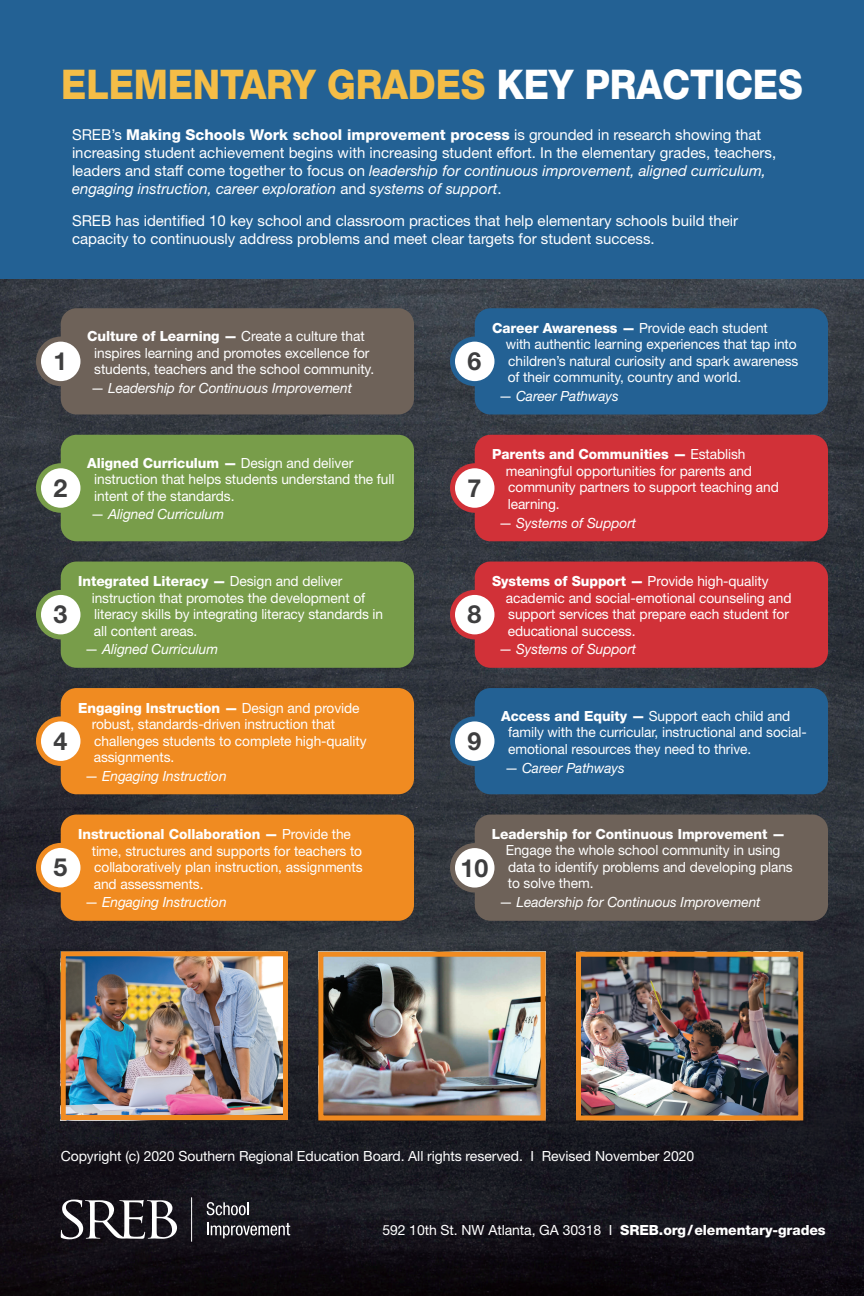
<style>
.page{position:relative;width:864px;height:1296px;background:#fff}
.page>*{position:absolute;margin:0;border:0;box-sizing:border-box;transform-origin:0 0}
.t1{font:800 41px "Helvetica Neue";letter-spacing:-.005em;color:#f4bd47;scale:.9 1}
.t2{font:700 25px "Helvetica Neue";color:#3e3e3f}
.t3{font:15px/18px "Helvetica Neue";color:#fff}
.t4{font:14px/16.5px "Helvetica Neue";letter-spacing:-.005em;color:#fff}
.t5{font:italic 14px "Helvetica Neue";letter-spacing:-.005em;color:#fff}
.t6{font:800 14px "Helvetica Neue";letter-spacing:-.005em;color:#fff}
.s1{color:#fff}
.s2{font-weight:800}
.s3{font-style:italic}
.s4{font-style:normal}
</style>
<div class="page">
<img style="left:0;top:279px;width:864px;height:1017px">
<div style="left:0;top:0;width:864px;height:279px;background:#236194"></div>
<div style="left:61px;top:308px;width:353px;height:107px;background:#6e6259;border-radius:16px"></div>
<div style="left:38px;top:339px;width:45px;height:45px;background:#fff;border-radius:50%"></div>
<div style="left:36px;top:337px;width:50px;height:49px;border:5px solid #6e6259;border-radius:50%"></div>
<div style="left:475px;top:308px;width:353px;height:107px;background:#236194;border-radius:16px"></div>
<div style="left:452px;top:339px;width:45px;height:45px;background:#fff;border-radius:50%"></div>
<div style="left:450px;top:337px;width:50px;height:49px;border:5px solid #236194;border-radius:50%"></div>
<div style="left:61px;top:435px;width:353px;height:106px;background:#789d4a;border-radius:16px"></div>
<div style="left:38px;top:466px;width:45px;height:44px;background:#fff;border-radius:50%"></div>
<div style="left:36px;top:463px;width:50px;height:50px;border:5px solid #789d4a;border-radius:50%"></div>
<div style="left:475px;top:435px;width:353px;height:106px;background:#d13138;border-radius:16px"></div>
<div style="left:452px;top:466px;width:45px;height:44px;background:#fff;border-radius:50%"></div>
<div style="left:450px;top:463px;width:50px;height:50px;border:5px solid #d13138;border-radius:50%"></div>
<div style="left:61px;top:562px;width:353px;height:106px;background:#789d4a;border-radius:16px"></div>
<div style="left:38px;top:592px;width:45px;height:45px;background:#fff;border-radius:50%"></div>
<div style="left:36px;top:590px;width:50px;height:49px;border:5px solid #789d4a;border-radius:50%"></div>
<div style="left:475px;top:562px;width:353px;height:106px;background:#d13138;border-radius:16px"></div>
<div style="left:452px;top:592px;width:45px;height:45px;background:#fff;border-radius:50%"></div>
<div style="left:450px;top:590px;width:50px;height:49px;border:5px solid #d13138;border-radius:50%"></div>
<div style="left:61px;top:688px;width:353px;height:106px;background:#f08b21;border-radius:16px"></div>
<div style="left:38px;top:719px;width:45px;height:44px;background:#fff;border-radius:50%"></div>
<div style="left:36px;top:716px;width:50px;height:50px;border:5px solid #f08b21;border-radius:50%"></div>
<div style="left:475px;top:688px;width:353px;height:106px;background:#236194;border-radius:16px"></div>
<div style="left:452px;top:719px;width:45px;height:44px;background:#fff;border-radius:50%"></div>
<div style="left:450px;top:716px;width:50px;height:50px;border:5px solid #236194;border-radius:50%"></div>
<div style="left:61px;top:815px;width:353px;height:106px;background:#f08b21;border-radius:16px"></div>
<div style="left:38px;top:845px;width:45px;height:45px;background:#fff;border-radius:50%"></div>
<div style="left:36px;top:843px;width:50px;height:49px;border:5px solid #f08b21;border-radius:50%"></div>
<div style="left:475px;top:815px;width:353px;height:106px;background:#6e6259;border-radius:16px"></div>
<div style="left:452px;top:846px;width:45px;height:44px;background:#fff;border-radius:50%"></div>
<div style="left:450px;top:843px;width:50px;height:50px;border:5px solid #6e6259;border-radius:50%"></div>
<img style="left:67px;top:957px;width:215px;height:157px">
<div style="left:61px;top:951px;width:227px;height:169px;border:5px solid #f08b21"></div>
<img style="left:582px;top:958px;width:215px;height:156px">
<div style="left:576px;top:952px;width:227px;height:168px;border:5px solid #f08b21"></div>
<img style="left:324px;top:958px;width:216px;height:156px">
<div style="left:318px;top:952px;width:228px;height:168px;border:5px solid #f08b21"></div>
<svg style="left:207px;top:1202px;width:42px;height:13px"></svg>
<svg style="left:207px;top:1223px;width:83px;height:15px"></svg>
<hr style="left:191px;top:1197px;width:1px;height:45px;background:#fff">
<svg style="left:61px;top:1200px;width:116px;height:39px"></svg>
<h1 class="t1" style="left:61px;top:60px;width:825px">ELEMENTARY GRADES <span class="s1">KEY PRACTICES</span></h1>
<p class="t3" style="left:72px;top:126px;width:706px">SREB’s <span class="s2">Making Schools Work school improvement process</span> is grounded in research showing that increasing student achievement begins with increasing student effort. In the elementary grades, teachers, leaders and staff come together to focus on <span class="s3">leadership for continuous improvement, aligned curriculum, engaging instruction, career exploration</span> and <span class="s3">systems of support</span>.</p>
<p class="t3" style="left:72px;top:211px;width:668px">SREB has identified 10 key school and classroom practices that help elementary schools build their capacity to continuously address problems and meet clear targets for student success.</p>
<h2 class="t2" style="left:54px;top:346px;width:15px">1</h2>
<p class="t4" style="left:94px;top:328px;width:281px;text-indent:-7px"><span class="s2">Culture of Learning —</span> Create a culture that inspires learning and promotes excellence for students, teachers and the school community.</p>
<p class="t5" style="left:91px;top:379px;width:263px"><span class="s4">—</span> Leadership for Continuous Improvement</p>
<h2 class="t2" style="left:468px;top:346px;width:15px">6</h2>
<p class="t4" style="left:506px;top:319px;width:294px;text-indent:-14px"><span class="s2">Career Awareness —</span> Provide each student<br>with authentic learning experiences that tap into children’s natural curiosity and spark awareness of their community, country and world.</p>
<p class="t5" style="left:499px;top:388px;width:121px"><span class="s4">—</span> Career Pathways</p>
<h2 class="t2" style="left:54px;top:472px;width:15px">2</h2>
<p class="t4" style="left:94px;top:454px;width:302px;text-indent:-7px"><span class="s2">Aligned Curriculum —</span> Design and deliver instruction that helps students understand the full intent of the standards.</p>
<p class="t5" style="left:91px;top:506px;width:135px"><span class="s4">—</span> Aligned Curriculum</p>
<h2 class="t2" style="left:468px;top:472px;width:15px">7</h2>
<p class="t4" style="left:506px;top:446px;width:275px;text-indent:-14px"><span class="s2">Parents and Communities —</span> Establish meaningful opportunities for parents and community partners to support teaching and learning.</p>
<p class="t5" style="left:499px;top:514px;width:139px"><span class="s4">—</span> Systems of Support</p>
<h2 class="t2" style="left:54px;top:599px;width:15px">3</h2>
<p class="t4" style="left:92px;top:573px;width:293px;text-indent:-14px"><span class="s2">Integrated Literacy —</span> Design and deliver instruction that promotes the development of literacy skills by integrating literacy standards in all content areas.</p>
<p class="t5" style="left:85px;top:641px;width:135px"><span class="s4">—</span> Aligned Curriculum</p>
<h2 class="t2" style="left:468px;top:599px;width:15px">8</h2>
<p class="t4" style="left:506px;top:573px;width:287px;text-indent:-14px"><span class="s2">Systems of Support —</span> Provide high-quality academic and social-emotional counseling and support services that prepare each student for educational success.</p>
<p class="t5" style="left:499px;top:641px;width:139px"><span class="s4">—</span> Systems of Support</p>
<h2 class="t2" style="left:54px;top:726px;width:15px">4</h2>
<p class="t4" style="left:92px;top:699px;width:276px;text-indent:-14px"><span class="s2">Engaging Instruction —</span> Design and provide robust, standards-driven instruction that challenges students to complete high-quality assignments.</p>
<p class="t5" style="left:85px;top:767px;width:143px"><span class="s4">—</span> Engaging Instruction</p>
<h2 class="t2" style="left:468px;top:726px;width:15px">9</h2>
<p class="t4" style="left:508px;top:707px;width:300px;text-indent:-7px"><span class="s2">Access and Equity —</span> Support each child and family with the curricular, instructional and social&shy;emotional resources they need to thrive.</p>
<p class="t5" style="left:505px;top:759px;width:121px"><span class="s4">—</span> Career Pathways</p>
<h2 class="t2" style="left:54px;top:852px;width:15px">5</h2>
<p class="t4" style="left:92px;top:826px;width:272px;text-indent:-14px"><span class="s2">Instructional Collaboration —</span> Provide the time, structures and supports for teachers to collaboratively plan instruction, assignments and assessments.</p>
<p class="t5" style="left:85px;top:894px;width:143px"><span class="s4">—</span> Engaging Instruction</p>
<p class="t6" style="left:492px;top:826px;width:295px">Leadership for Continuous Improvement —</p>
<p class="t4" style="left:506px;top:842px;width:289px">Engage the whole school community in using data to identify problems and developing plans to solve them.</p>
<p class="t5" style="left:499px;top:894px;width:263px"><span class="s4">—</span> Leadership for Continuous Improvement</p>
<h2 class="t2" style="left:461px;top:852px;width:29px">10</h2>
<p class="t4" style="left:61px;top:1147px;width:635px">Copyright (c) 2020 Southern Regional Education Board. All rights reserved. I Revised November 2020</p>
<p class="t4" style="left:382px;top:1222px;width:445px">592 10th St. NW Atlanta, GA 30318 I <span class="s2">SREB.org/elementary-grades</span></p>
</div>
